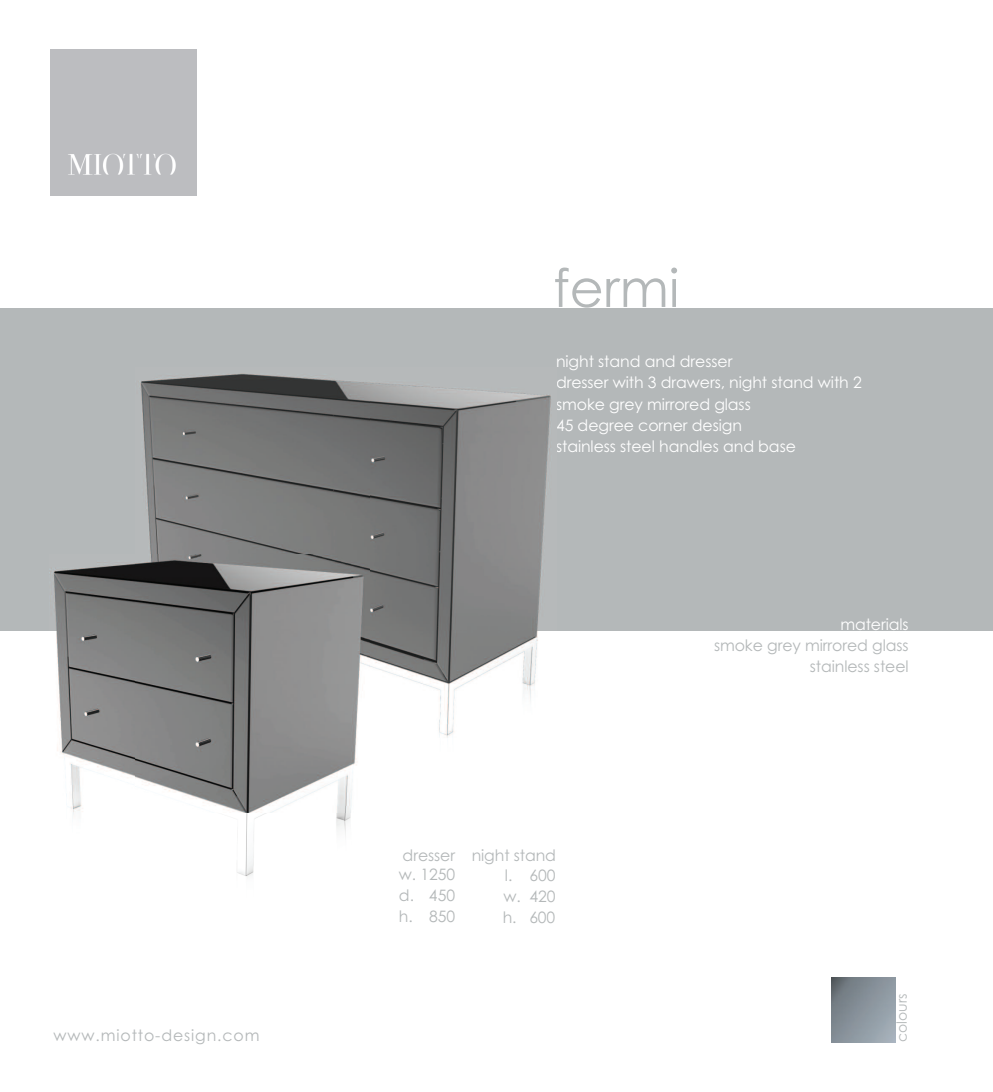
<style>
.page{position:relative;width:993px;height:1092px;background:#fff}
.page>*{position:absolute;margin:0;border:0;box-sizing:border-box;transform-origin:0 0}
.t1{font:52.5px "Century Gothic";color:#b4b8b9}
.t2{font:15.75px/21px "Century Gothic";letter-spacing:-.005em;color:#fff}
.t3{font:15.75px/21px "Century Gothic";letter-spacing:-.005em;color:#b4b8b9}
.t4{font:15.75px "Century Gothic";letter-spacing:.055em;color:#b4b8b9}
.t5{font:14px "Century Gothic";color:#b4b8b9}
</style>
<div class="page">
<div style="left:50px;top:49px;width:146px;height:146px;background:#bcbdc0"></div>
<div style="left:0;top:308px;width:992px;height:322px;background:#b4b8b9"></div>
<img style="left:369px;top:382px;width:187px;height:356px">
<img style="left:140px;top:373px;width:229px;height:181px">
<img style="left:831px;top:977px;width:64px;height:65px">
<img style="left:50px;top:554px;width:319px;height:323px">
<p class="t4" style="left:54px;top:1026px;width:207px">www.miotto-design.com</p>
<h1 class="t1" style="left:553px;top:258px;width:128px">fermi</h1>
<p class="t2" style="left:556px;top:351px;width:307px">night stand and dresser<br>dresser with 3 drawers, night stand with 2 smoke grey mirrored glass<br>45 degree corner design<br>stainless steel handles and base</p>
<p class="t3" style="left:398px;top:846px;width:159px;line-height:19.1px">dresser night stand w. 1250</p>
<p class="t3" style="left:398px;top:885px;width:58px">d. 450 h. 850</p>
<p class="t3" style="left:502px;top:864px;width:54px;text-align:justify">l. 600 w. 420 h. 600</p>
<p class="t2" style="left:840px;top:613px;width:70px">materials</p>
<p class="t3" style="left:713px;top:634px;width:196px;text-align:right">smoke grey mirrored glass stainless steel</p>
<p class="t5" style="left:893px;top:1041px;width:50px;rotate:-90deg">colours</p>
</div>
